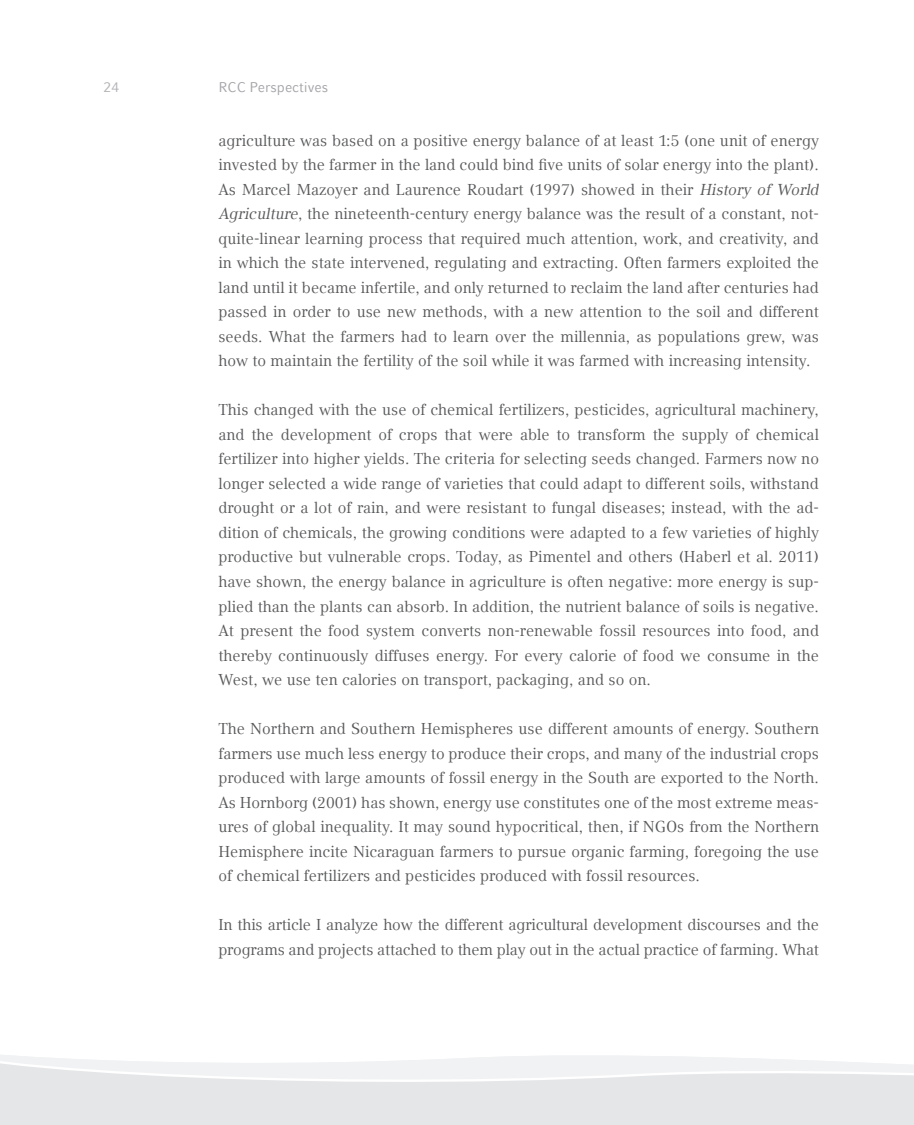
<style>
.page{position:relative;width:914px;height:1125px;background:#fff}
.page>*{position:absolute;margin:0;border:0;box-sizing:border-box;transform-origin:0 0}
.t1{font:15.75px/24.5px "LMU Compatil Text";letter-spacing:-.01em;color:#57585a;text-align:justify}
.t2{font:14px "LMU Compatil Fact";color:#a4a5a9}
.t3{font:14px "LMU Compatil Fact";color:#b2b3b7}
.s1{font-style:italic}
</style>
<div class="page">
<svg style="left:0;top:1055px;width:913px;height:70px;fill:#e5e6e8"></svg>
<p class="t3" style="left:103px;top:79px;width:17px">24</p>
<p class="t2" style="left:218px;top:79px;width:111px">RCC Perspectives</p>
<p class="t1" style="left:218px;top:128px;width:602px">agriculture was based on a positive energy balance of at least 1:5 (one unit of energy invested by the farmer in the land could bind five units of solar energy into the plant).<br>As Marcel Mazoyer and Laurence Roudart (1997) showed in their <span class="s1">History of World Agriculture</span>, the nineteenth-century energy balance was the result of a constant, not&shy;quite-linear learning process that required much attention, work, and creativity, and in which the state intervened, regulating and extracting. Often farmers exploited the land until it became infertile, and only returned to reclaim the land after centuries had passed in order to use new methods, with a new attention to the soil and different seeds. What the farmers had to learn over the millennia, as populations grew, was how to maintain the fertility of the soil while it was farmed with increasing intensity.</p>
<p class="t1" style="left:218px;top:397px;width:602px">This changed with the use of chemical fertilizers, pesticides, agricultural machinery, and the development of crops that were able to transform the supply of chemical fertilizer into higher yields. The criteria for selecting seeds changed. Farmers now no longer selected a wide range of varieties that could adapt to different soils, withstand drought or a lot of rain, and were resistant to fungal diseases; instead, with the ad&shy;dition of chemicals, the growing conditions were adapted to a few varieties of highly productive but vulnerable crops. Today, as Pimentel and others (Haberl et al. 2011) have shown, the energy balance in agriculture is often negative: more energy is sup&shy;plied than the plants can absorb. In addition, the nutrient balance of soils is negative.<br>At present the food system converts non-renewable fossil resources into food, and thereby continuously diffuses energy. For every calorie of food we consume in the West, we use ten calories on transport, packaging, and so on.</p>
<p class="t1" style="left:218px;top:716px;width:602px">The Northern and Southern Hemispheres use different amounts of energy. Southern farmers use much less energy to produce their crops, and many of the industrial crops produced with large amounts of fossil energy in the South are exported to the North.<br>As Hornborg (2001) has shown, energy use constitutes one of the most extreme meas&shy;ures of global inequality. It may sound hypocritical, then, if NGOs from the Northern Hemisphere incite Nicaraguan farmers to pursue organic farming, foregoing the use of chemical fertilizers and pesticides produced with fossil resources.</p>
<p class="t1" style="left:218px;top:912px;width:602px">In this article I analyze how the different agricultural development discourses and the programs and projects attached to them play out in the actual practice of farming. What</p>
</div>
